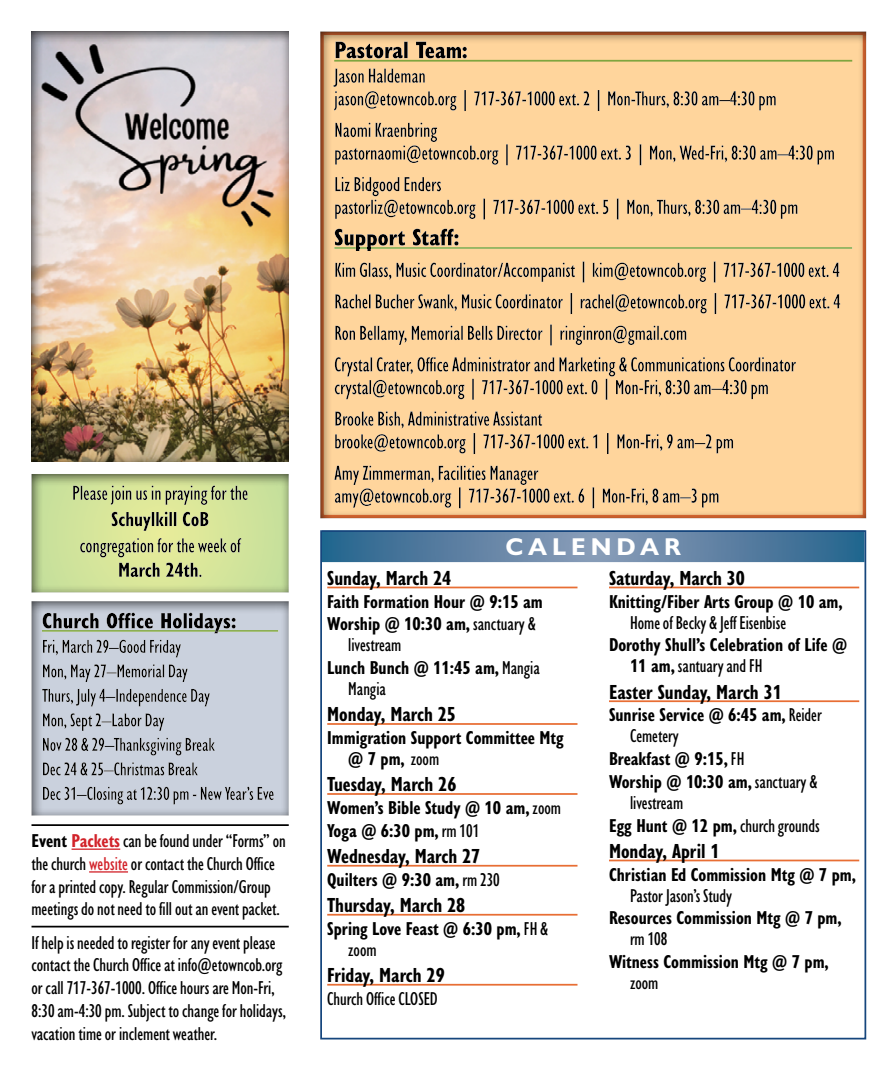
<style>
.page{position:relative;width:882px;height:1071px;background:#fff}
.page>*{position:absolute;margin:0;border:0;box-sizing:border-box;transform-origin:0 0}
.t1{font:700 24.5px "Gill Sans Nova";letter-spacing:.2em;color:#fff}
.t2{font:700 condensed 21px "Gill Sans Nova";color:#000}
.t3{font:500 condensed 19.25px/22.8px "Gill Sans Nova";color:#000}
.t4{font:700 condensed 19.25px/22.8px "Gill Sans Nova";color:#000}
.s1{font-weight:700}
.s2{font-weight:700;color:#d2232a}
.s3{color:#d2232a}
.s4{font-weight:500}
</style>
<div class="page">
<svg style="left:323px;top:533px;width:540px;height:29px;background:#5980a2"></svg>
<hr style="left:327px;top:587px;width:251px;height:1px;background:#e86e34">
<hr style="left:327px;top:723px;width:251px;height:2px;background:#e86e34">
<hr style="left:327px;top:793px;width:251px;height:2px;background:#e86e34">
<hr style="left:327px;top:865px;width:251px;height:2px;background:#e86e34">
<hr style="left:327px;top:914px;width:251px;height:2px;background:#e86e34">
<hr style="left:327px;top:984px;width:251px;height:2px;background:#e86e34">
<hr style="left:609px;top:587px;width:250px;height:1px;background:#e86e34">
<hr style="left:609px;top:700px;width:250px;height:2px;background:#e86e34">
<hr style="left:609px;top:860px;width:250px;height:1px;background:#e86e34">
<div style="left:320px;top:530px;width:546px;height:510px;border:2px solid #16467d"></div>
<div style="left:304px;top:20px;width:578px;height:499px;background:#000;opacity:.75"></div>
<hr style="left:32px;top:824px;width:257px;height:2px;background:#000">
<hr style="left:72px;top:849px;width:48px;height:1px;background:#d2232a">
<hr style="left:89px;top:871px;width:39px;height:2px;background:#d2232a">
<hr style="left:32px;top:926px;width:257px;height:2px;background:#000">
<div style="left:16px;top:460px;width:288px;height:133px;background:#000;opacity:.75"></div>
<div style="left:17px;top:590px;width:286px;height:226px;background:#000;opacity:.75"></div>
<div style="left:16px;top:19px;width:288px;height:445px;background:#000;opacity:.75"></div>
<p class="t3" style="left:32px;top:829px;width:256px"><span class="s1">Event</span> <span class="s2">Packets</span> can be found under “Forms” on the church <span class="s3">website</span> or contact the Church Office for a printed copy. Regular Commission/Group meetings do not need to fill out an event packet.</p>
<p class="t3" style="left:32px;top:930px;width:256px">If help is needed to register for any event please contact the Church Office at info@etowncob.org or call 717-367-1000. Office hours are Mon-Fri, 8:30 am-4:30 pm. Subject to change for holidays, vacation time or inclement weather.</p>
<p class="t1" style="left:505px;top:532px;width:177px">CALENDAR</p>
<p class="t2" style="left:327px;top:564px;width:126px">Sunday, March 24</p>
<p class="t4" style="left:327px;top:589px;width:217px">Faith Formation Hour @ 9:15 am<br>Worship @ 10:30 am, <span class="s4">sanctuary &amp;</span></p>
<p class="t4" style="left:327px;top:633px;width:214px;text-indent:21px"><span class="s4">livestream<br></span>Lunch Bunch @ 11:45 am, <span class="s4">Mangia</span></p>
<p class="t3" style="left:348px;top:677px;width:39px">Mangia</p>
<p class="t2" style="left:327px;top:700px;width:130px">Monday, March 25</p>
<p class="t4" style="left:348px;top:727px;width:217px;line-height:21px;text-indent:-21px">Immigration Support Committee Mtg @ 7 pm, <span class="s4">zoom</span></p>
<p class="t2" style="left:327px;top:770px;width:131px">Tuesday, March 26</p>
<p class="t4" style="left:327px;top:796px;width:235px">Women’s Bible Study @ 10 am, <span class="s4">zoom<br></span>Yoga @ 6:30 pm, <span class="s4">rm 101</span></p>
<p class="t2" style="left:327px;top:842px;width:154px">Wednesday, March 27</p>
<p class="t4" style="left:327px;top:867px;width:174px">Quilters @ 9:30 am, <span class="s4">rm 230</span></p>
<p class="t2" style="left:327px;top:891px;width:139px">Thursday, March 28</p>
<p class="t4" style="left:348px;top:917px;width:202px;line-height:21px;text-indent:-21px">Spring Love Feast @ 6:30 pm, <span class="s4">FH &amp; zoom</span></p>
<p class="t2" style="left:327px;top:961px;width:119px">Friday, March 29</p>
<p class="t3" style="left:327px;top:987px;width:112px">Church Office CLOSED</p>
<p class="t2" style="left:609px;top:564px;width:137px">Saturday, March 30</p>
<p class="t4" style="left:609px;top:589px;width:235px">Knitting/Fiber Arts Group @ 10 am,</p>
<p class="t3" style="left:630px;top:610px;width:158px">Home of Becky &amp; Jeff Eisenbise</p>
<p class="t4" style="left:630px;top:634px;width:219px;line-height:21px;text-indent:-21px">Dorothy Shull’s Celebration of Life @<br>11 am, <span class="s4">santuary and FH</span></p>
<p class="t2" style="left:609px;top:678px;width:174px">Easter Sunday, March 31</p>
<p class="t4" style="left:630px;top:704px;width:193px;line-height:21px;text-indent:-21px">Sunrise Service @ 6:45 am, <span class="s4">Reider<br>Cemetery</span></p>
<p class="t4" style="left:609px;top:747px;width:210px">Breakfast @ 9:15, <span class="s4">FH<br></span>Worship @ 10:30 am, <span class="s4">sanctuary &amp;</span></p>
<p class="t3" style="left:609px;top:791px;width:212px;text-indent:21px">livestream<br><span class="s1">Egg Hunt @ 12 pm,</span> church grounds</p>
<p class="t2" style="left:609px;top:837px;width:112px">Monday, April 1</p>
<p class="t4" style="left:609px;top:862px;width:249px">Christian Ed Commission Mtg @ 7 pm,</p>
<p class="t3" style="left:630px;top:883px;width:104px">Pastor Jason’s Study</p>
<p class="t4" style="left:609px;top:906px;width:234px">Resources Commission Mtg @ 7 pm,</p>
<p class="t3" style="left:630px;top:927px;width:39px">rm 108</p>
<p class="t4" style="left:609px;top:950px;width:221px">Witness Commission Mtg @ 7 pm,</p>
<p class="t3" style="left:630px;top:971px;width:30px">zoom</p>
</div>
